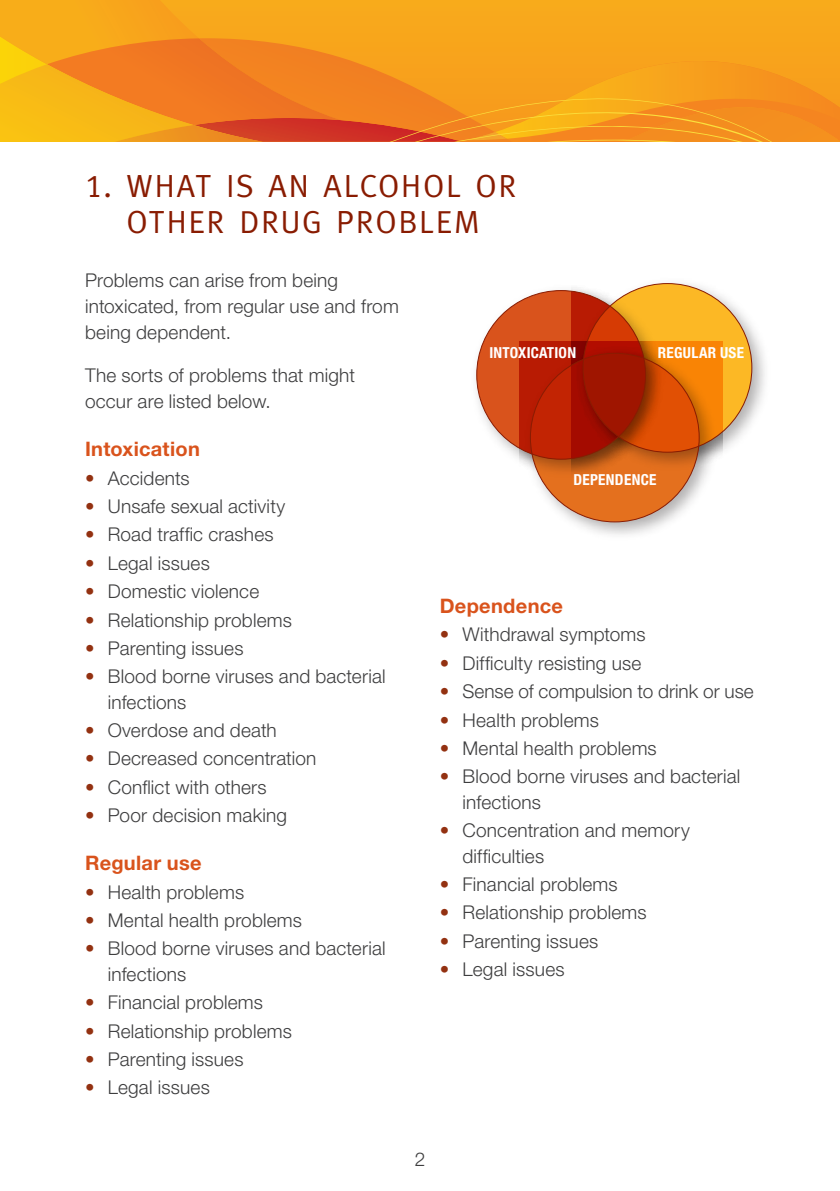
<style>
.page{position:relative;width:840px;height:1191px;background:#fff}
.page>*{position:absolute;margin:0;border:0;box-sizing:border-box;transform-origin:0 0}
.t1{font:32px/36px "Meta Caps";letter-spacing:.055em;color:#891c02;text-align:center}
.t2{font:700 20px "Helvetica Neue";letter-spacing:.015em;color:#d9531c}
.t3{font:300 19px/25.4px "Helvetica Neue";letter-spacing:.01em;color:#3e3e3f}
.t4{font:700 condensed 15.2px "Helvetica Neue";letter-spacing:.02em;color:#fff}
.s1{color:#933111}
</style>
<div class="page">
<svg style="left:0;top:0;width:839px;height:89px;background:#f69f1c"></svg>
<svg style="left:0;top:89px;width:839px;height:53px;background:#f18e1e"></svg>
<img style="left:476px;top:290px;width:95px;height:168px">
<div style="left:476px;top:290px;width:169px;height:169px;background:#d9531c;border-radius:50%"></div>
<img style="left:571px;top:283px;width:194px;height:170px">
<svg style="left:582px;top:283px;width:169px;height:169px;background:#f3a420"></svg>
<img style="left:518px;top:342px;width:204px;height:193px">
<svg style="left:530px;top:353px;width:168px;height:169px;background:#d45212"></svg>
<img style="left:571px;top:341px;width:110px;height:136px">
<svg style="left:579px;top:344px;width:97px;height:131px;background:#b53505"></svg>
<h1 class="t1" style="left:85px;top:167px;width:433px">1. WHAT IS AN ALCOHOL OR<br>OTHER DRUG PROBLEM</h1>
<p class="t3" style="left:85px;top:267px;width:315px;line-height:26px">Problems can arise from being intoxicated, from regular use and from being dependent.</p>
<p class="t3" style="left:85px;top:362px;width:271px;line-height:26px">The sorts of problems that might occur are listed below.</p>
<p class="t2" style="left:85px;top:437px;width:116px">Intoxication</p>
<p class="t3" style="left:85px;top:465px;width:106px"><span class="s1">•</span> Accidents</p>
<p class="t3" style="left:85px;top:493px;width:201px"><span class="s1">•</span> Unsafe sexual activity</p>
<p class="t3" style="left:85px;top:521px;width:190px"><span class="s1">•</span> Road traffic crashes</p>
<p class="t3" style="left:85px;top:550px;width:126px"><span class="s1">•</span> Legal issues</p>
<p class="t3" style="left:85px;top:578px;width:175px"><span class="s1">•</span> Domestic violence</p>
<p class="t3" style="left:85px;top:606px;width:208px"><span class="s1">•</span> Relationship problems</p>
<p class="t3" style="left:85px;top:635px;width:160px"><span class="s1">•</span> Parenting issues</p>
<p class="t3" style="left:108px;top:663px;width:279px;text-indent:-23px"><span class="s1">•</span> Blood borne viruses and bacterial infections</p>
<p class="t3" style="left:85px;top:717px;width:193px"><span class="s1">•</span> Overdose and death</p>
<p class="t3" style="left:85px;top:745px;width:233px"><span class="s1">•</span> Decreased concentration</p>
<p class="t3" style="left:85px;top:774px;width:183px"><span class="s1">•</span> Conflict with others</p>
<p class="t3" style="left:85px;top:802px;width:203px"><span class="s1">•</span> Poor decision making</p>
<p class="t2" style="left:85px;top:850px;width:118px">Regular use</p>
<p class="t3" style="left:85px;top:878px;width:160px"><span class="s1">•</span> Health problems</p>
<p class="t3" style="left:85px;top:907px;width:218px"><span class="s1">•</span> Mental health problems</p>
<p class="t3" style="left:108px;top:935px;width:279px;text-indent:-23px"><span class="s1">•</span> Blood borne viruses and bacterial infections</p>
<p class="t3" style="left:85px;top:989px;width:179px"><span class="s1">•</span> Financial problems</p>
<p class="t3" style="left:85px;top:1017px;width:208px"><span class="s1">•</span> Relationship problems</p>
<p class="t3" style="left:85px;top:1046px;width:160px"><span class="s1">•</span> Parenting issues</p>
<p class="t3" style="left:85px;top:1074px;width:126px"><span class="s1">•</span> Legal issues</p>
<p class="t4" style="left:489px;top:343px;width:88px">INTOXICATION</p>
<p class="t4" style="left:657px;top:343px;width:88px">REGULAR USE</p>
<p class="t4" style="left:573px;top:470px;width:84px">DEPENDENCE</p>
<p class="t2" style="left:439px;top:593px;width:125px">Dependence</p>
<p class="t3" style="left:439px;top:621px;width:207px"><span class="s1">•</span> Withdrawal symptoms</p>
<p class="t3" style="left:439px;top:650px;width:203px"><span class="s1">•</span> Difficulty resisting use</p>
<p class="t3" style="left:439px;top:678px;width:315px"><span class="s1">•</span> Sense of compulsion to drink or use</p>
<p class="t3" style="left:439px;top:706px;width:160px"><span class="s1">•</span> Health problems</p>
<p class="t3" style="left:439px;top:735px;width:218px"><span class="s1">•</span> Mental health problems</p>
<p class="t3" style="left:462px;top:763px;width:279px;text-indent:-23px"><span class="s1">•</span> Blood borne viruses and bacterial infections</p>
<p class="t3" style="left:462px;top:817px;width:229px;text-indent:-23px"><span class="s1">•</span> Concentration and memory difficulties</p>
<p class="t3" style="left:439px;top:871px;width:179px"><span class="s1">•</span> Financial problems</p>
<p class="t3" style="left:439px;top:899px;width:208px"><span class="s1">•</span> Relationship problems</p>
<p class="t3" style="left:439px;top:927px;width:160px"><span class="s1">•</span> Parenting issues</p>
<p class="t3" style="left:439px;top:956px;width:126px"><span class="s1">•</span> Legal issues</p>
<p class="t3" style="left:414px;top:1146px;width:12px">2</p>
</div>
